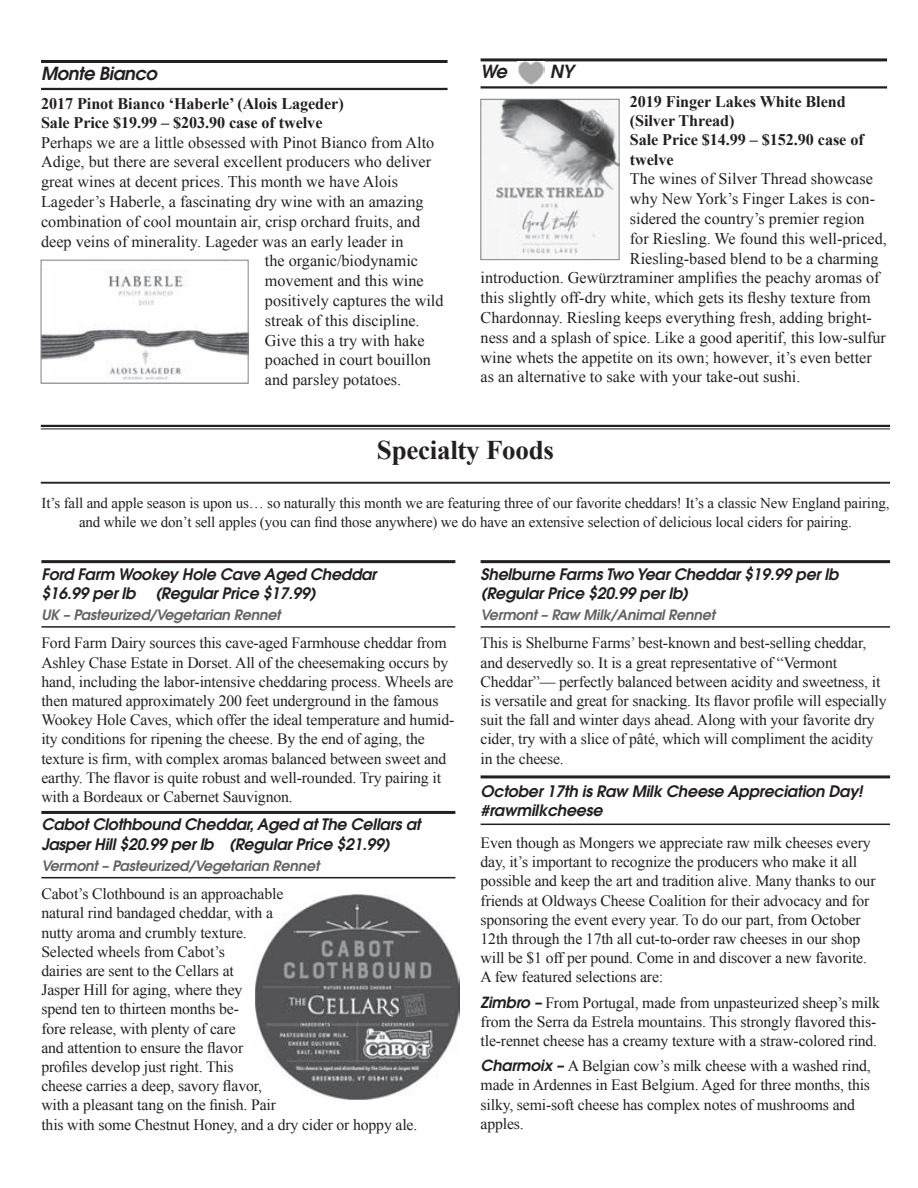
<style>
.page{position:relative;width:918px;height:1188px;background:#fff}
.page>*{position:absolute;margin:0;border:0;box-sizing:border-box;transform-origin:0 0}
.t1{font:700 27px "Times New Roman";letter-spacing:-.01em;color:#231f20}
.t2{font:italic 600 18px "Avant Garde";letter-spacing:-.025em;color:#231f20}
.t3{font:16.2px "Times New Roman";color:#231f20}
.t4{font:700 16.2px/19.2px "Times New Roman";letter-spacing:-.005em;color:#231f20}
.t5{font:15.75px/19.2px "Times New Roman";letter-spacing:-.01em;color:#231f20}
.t6{font:italic 600 15.75px/19.5px "Avant Garde";letter-spacing:-.015em;color:#231f20}
.t7{font:15px/19.2px "Times New Roman";letter-spacing:-.01em;color:#231f20;text-align:center}
.t8{font:italic 600 14.25px "Avant Garde";letter-spacing:-.015em;color:#636366}
.s1{font-family:"Avant Garde";font-weight:600;font-style:italic;font-size:15.3px}
</style>
<div class="page">
<img style="left:256px;top:894px;width:204px;height:205px">
<hr style="left:41px;top:560px;width:414px;height:3px;background:#231f20">
<hr style="left:41px;top:626px;width:414px;height:2px;background:#231f20">
<hr style="left:41px;top:811px;width:414px;height:3px;background:#231f20">
<hr style="left:41px;top:877px;width:414px;height:1px;background:#231f20">
<hr style="left:41px;top:60px;width:407px;height:3px;background:#231f20">
<hr style="left:41px;top:88px;width:407px;height:2px;background:#231f20">
<hr style="left:481px;top:58px;width:406px;height:3px;background:#231f20">
<hr style="left:481px;top:86px;width:406px;height:3px;background:#231f20">
<img style="left:518px;top:62px;width:26px;height:23px">
<img style="left:43px;top:273px;width:203px;height:107px">
<div style="left:41px;top:260px;width:207px;height:123px;border:1px solid #808285"></div>
<img style="left:483px;top:101px;width:134px;height:157px">
<div style="left:481px;top:99px;width:138px;height:161px;border:1px solid #808285"></div>
<hr style="left:41px;top:425px;width:849px;height:2px;background:#231f20">
<hr style="left:41px;top:429px;width:849px;height:1px;background:#231f20">
<hr style="left:41px;top:482px;width:849px;height:2px;background:#231f20">
<hr style="left:481px;top:560px;width:409px;height:3px;background:#231f20">
<hr style="left:481px;top:626px;width:409px;height:2px;background:#231f20">
<hr style="left:481px;top:775px;width:409px;height:3px;background:#231f20">
<hr style="left:481px;top:824px;width:409px;height:1px;background:#231f20">
<p class="t2" style="left:41px;top:61px;width:118px">Monte Bianco</p>
<p class="t4" style="left:41px;top:93px;width:304px">2017 Pinot Bianco ‘Haberle’ (Alois Lageder)<br>Sale Price $19.99 – $203.90 case of twelve</p>
<p class="t3" style="left:41px;top:131px;width:395px">Perhaps we are a little obsessed with Pinot Bianco from Alto</p>
<p class="t3" style="left:41px;top:151px;width:392px">Adige, but there are several excellent producers who deliver</p>
<p class="t3" style="left:41px;top:171px;width:358px">great wines at decent prices. This month we have Alois</p>
<p class="t3" style="left:41px;top:191px;width:384px">Lageder’s Haberle, a fascinating dry wine with an amazing</p>
<p class="t3" style="left:41px;top:210px;width:381px">combination of cool mountain air, crisp orchard fruits, and</p>
<p class="t3" style="left:41px;top:230px;width:364px">deep veins of minerality. Lageder was an early leader in</p>
<p class="t3" style="left:265px;top:250px;width:155px">the organic/biodynamic</p>
<p class="t3" style="left:265px;top:270px;width:160px">movement and this wine</p>
<p class="t3" style="left:265px;top:290px;width:180px">positively captures the wild</p>
<p class="t3" style="left:265px;top:309px;width:156px">streak of this discipline.</p>
<p class="t3" style="left:265px;top:329px;width:161px">Give this a try with hake</p>
<p class="t3" style="left:265px;top:349px;width:168px">poached in court bouillon</p>
<p class="t3" style="left:265px;top:369px;width:138px">and parsley potatoes.</p>
<p class="t2" style="left:481px;top:60px;width:28px">We</p>
<p class="t2" style="left:550px;top:60px;width:26px">NY</p>
<p class="t4" style="left:630px;top:92px;width:235px">2019 Finger Lakes White Blend (Silver Thread)<br>Sale Price $14.99 – $152.90 case of twelve</p>
<p class="t3" style="left:630px;top:168px;width:245px">The wines of Silver Thread showcase</p>
<p class="t3" style="left:630px;top:188px;width:247px">why New York’s Finger Lakes is con-</p>
<p class="t3" style="left:630px;top:208px;width:236px">sidered the country’s premier region</p>
<p class="t3" style="left:630px;top:227px;width:259px">for Riesling. We found this well-priced,</p>
<p class="t3" style="left:630px;top:247px;width:250px">Riesling-based blend to be a charming</p>
<p class="t3" style="left:481px;top:267px;width:401px">introduction. Gewürztraminer amplifies the peachy aromas of</p>
<p class="t3" style="left:481px;top:287px;width:392px">this slightly off-dry white, which gets its fleshy texture from</p>
<p class="t3" style="left:481px;top:307px;width:393px">Chardonnay. Riesling keeps everything fresh, adding bright-</p>
<p class="t3" style="left:481px;top:326px;width:407px">ness and a splash of spice. Like a good aperitif, this low-sulfur</p>
<p class="t3" style="left:481px;top:346px;width:393px">wine whets the appetite on its own; however, it’s even better</p>
<p class="t3" style="left:481px;top:366px;width:321px">as an alternative to sake with your take-out sushi.</p>
<h1 class="t1" style="left:377px;top:432px;width:178px">Specialty Foods</h1>
<p class="t7" style="left:42px;top:493px;width:849px">It’s fall and apple season is upon us… so naturally this month we are featuring three of our favorite cheddars! It’s a classic New England pairing, and while we don’t sell apples (you can find those anywhere) we do have an extensive selection of delicious local ciders for pairing.</p>
<p class="t6" style="left:481px;top:564px;width:359px">Shelburne Farms Two Year Cheddar $19.99 per lb (Regular Price $20.99 per lb)</p>
<p class="t8" style="left:481px;top:606px;width:236px">Vermont – Raw Milk/Animal Rennet</p>
<p class="t5" style="left:481px;top:633px;width:408px">This is Shelburne Farms’ best-known and best-selling cheddar, and deservedly so. It is a great representative of “Vermont Cheddar”— perfectly balanced between acidity and sweetness, it is versatile and great for snacking. Its flavor profile will especially suit the fall and winter days ahead. Along with your favorite dry cider, try with a slice of pâté, which will compliment the acidity in the cheese.</p>
<p class="t6" style="left:481px;top:781px;width:384px">October 17th is Raw Milk Cheese Appreciation Day! #rawmilkcheese</p>
<p class="t5" style="left:481px;top:833px;width:396px">Even though as Mongers we appreciate raw milk cheeses every day, it’s important to recognize the producers who make it all possible and keep the art and tradition alive. Many thanks to our friends at Oldways Cheese Coalition for their advocacy and for sponsoring the event every year. To do our part, from October 12th through the 17th all cut-to-order raw cheeses in our shop will be $1 off per pound. Come in and discover a new favorite.<br>A few featured selections are:</p>
<p class="t5" style="left:481px;top:992px;width:401px"><span class="s1">Zimbro –</span> From Portugal, made from unpasteurized sheep’s milk from the Serra da Estrela mountains. This strongly flavored this&shy;tle-rennet cheese has a creamy texture with a straw-colored rind.</p>
<p class="t5" style="left:481px;top:1056px;width:392px"><span class="s1">Charmoix –</span> A Belgian cow’s milk cheese with a washed rind, made in Ardennes in East Belgium. Aged for three months, this silky, semi-soft cheese has complex notes of mushrooms and apples.</p>
<p class="t6" style="left:41px;top:564px;width:336px">Ford Farm Wookey Hole Cave Aged Cheddar $16.99 per lb (Regular Price $17.99)</p>
<p class="t8" style="left:41px;top:606px;width:241px">UK – Pasteurized/Vegetarian Rennet</p>
<p class="t5" style="left:41px;top:633px;width:414px">Ford Farm Dairy sources this cave-aged Farmhouse cheddar from Ashley Chase Estate in Dorset. All of the cheesemaking occurs by hand, including the labor-intensive cheddaring process. Wheels are then matured approximately 200 feet underground in the famous Wookey Hole Caves, which offer the ideal temperature and humid&shy;ity conditions for ripening the cheese. By the end of aging, the texture is firm, with complex aromas balanced between sweet and earthy. The flavor is quite robust and well-rounded. Try pairing it with a Bordeaux or Cabernet Sauvignon.</p>
<p class="t6" style="left:41px;top:815px;width:381px">Cabot Clothbound Cheddar, Aged at The Cellars at<br>Jasper Hill $20.99 per lb (Regular Price $21.99)</p>
<p class="t8" style="left:41px;top:856px;width:279px">Vermont – Pasteurized/Vegetarian Rennet</p>
<p class="t5" style="left:41px;top:884px;width:377px">Cabot’s Clothbound is an approachable<br>natural rind bandaged cheddar, with a<br>nutty aroma and crumbly texture.<br>Selected wheels from Cabot’s<br>dairies are sent to the Cellars at<br>Jasper Hill for aging, where they<br>spend ten to thirteen months be-<br>fore release, with plenty of care<br>and attention to ensure the flavor<br>profiles develop just right. This<br>cheese carries a deep, savory flavor,<br>with a pleasant tang on the finish. Pair<br>this with some Chestnut Honey, and a dry cider or hoppy ale.</p>
</div>
